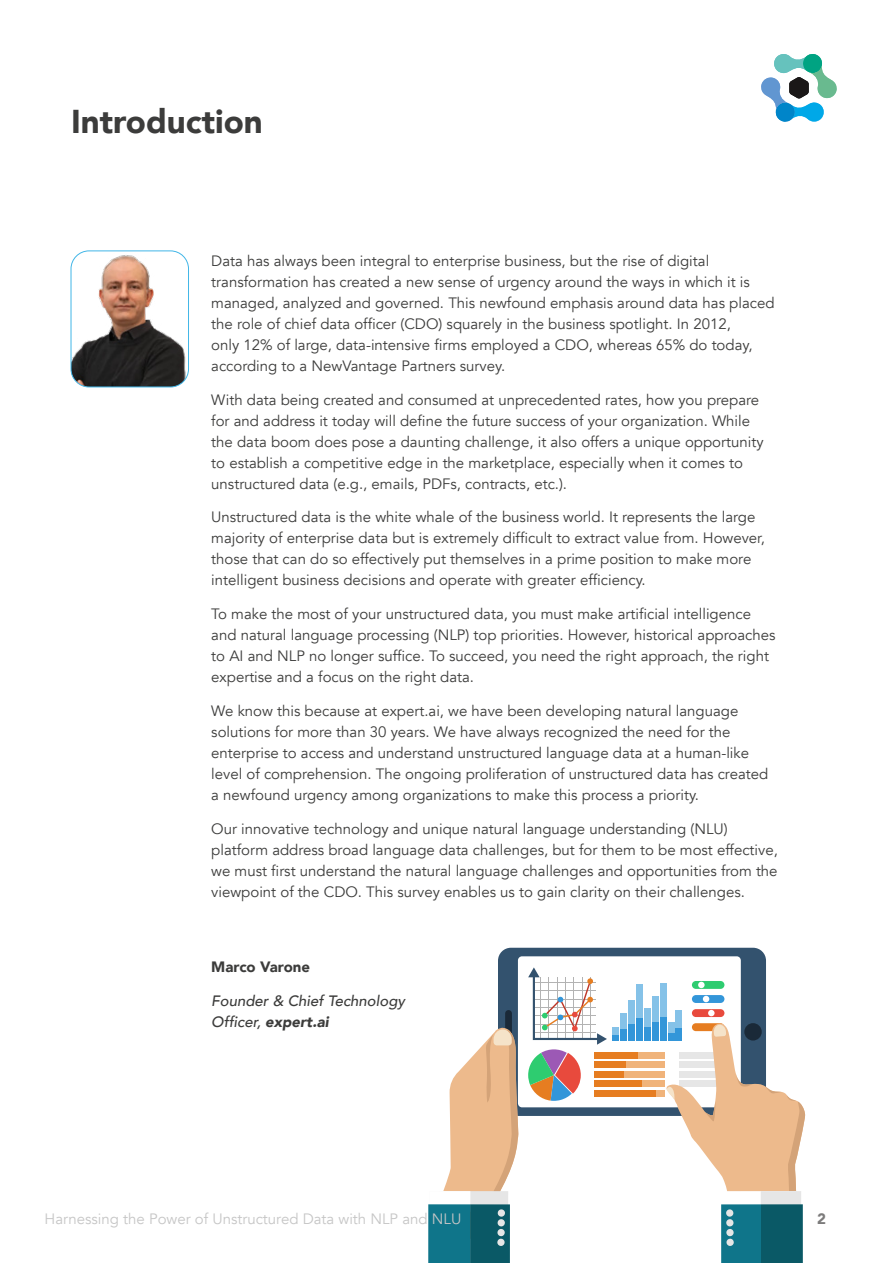
<style>
.page{position:relative;width:893px;height:1263px;background:#fff}
.page>*{position:absolute;margin:0;border:0;box-sizing:border-box;transform-origin:0 0}
.t1{font:900 33px "Avenir";color:#3c3c3b}
.t2{font:15px/21px "Avenir";color:#3c3c3b}
.t3{font:15px "Avenir";color:#c6c6c6}
.t4{font:italic 500 15px/21px "Avenir";color:#3c3c3b}
.t5{font:900 15px "Avenir";color:#3c3c3b}
.t6{font:900 15px "Avenir";color:#7c7b7b}
.s1{font-weight:900}
</style>
<div class="page">
<svg style="left:761px;top:54px;width:76px;height:68px"></svg>
<div style="left:498px;top:948px;width:268px;height:168px;background:#33526e;border-radius:13px"></div>
<div style="left:518px;top:956px;width:223px;height:151px;background:#fff;border-radius:4px"></div>
<div style="left:505px;top:1010px;width:7px;height:43px;background:#1a2938;border-radius:3px"></div>
<svg style="left:692px;top:1023px;width:32px;height:8px"></svg>
<div style="left:692px;top:1009px;width:32px;height:8px;background:#e84a3d;border-radius:4px"></div>
<div style="left:692px;top:995px;width:32px;height:8px;background:#3396d9;border-radius:4px"></div>
<div style="left:692px;top:981px;width:32px;height:8px;background:#2ecc70;border-radius:4px"></div>
<div style="left:698px;top:982px;width:7px;height:6px;background:#fff;border-radius:50%"></div>
<svg style="left:703px;top:996px;width:6px;height:6px"></svg>
<div style="left:708px;top:1010px;width:7px;height:6px;background:#fff;border-radius:50%"></div>
<div style="left:594px;top:1052px;width:70px;height:6px;background:#f0b37a"></div>
<div style="left:594px;top:1062px;width:70px;height:6px;background:#f0b37a"></div>
<div style="left:594px;top:1071px;width:70px;height:6px;background:#f0b37a"></div>
<div style="left:594px;top:1081px;width:70px;height:6px;background:#f0b37a"></div>
<div style="left:594px;top:1090px;width:70px;height:6px;background:#f0b37a"></div>
<div style="left:594px;top:1052px;width:43px;height:6px;background:#e67d21"></div>
<div style="left:594px;top:1062px;width:32px;height:6px;background:#e67d21"></div>
<div style="left:594px;top:1071px;width:29px;height:6px;background:#e67d21"></div>
<div style="left:594px;top:1081px;width:48px;height:6px;background:#e67d21"></div>
<div style="left:594px;top:1090px;width:61px;height:6px;background:#e67d21"></div>
<div style="left:613px;top:1027px;width:6px;height:13px;background:#85c2e8"></div>
<div style="left:621px;top:1013px;width:6px;height:27px;background:#85c2e8"></div>
<div style="left:629px;top:1000px;width:6px;height:40px;background:#85c2e8"></div>
<div style="left:636px;top:984px;width:7px;height:56px;background:#85c2e8"></div>
<div style="left:644px;top:1008px;width:6px;height:32px;background:#85c2e8"></div>
<div style="left:652px;top:996px;width:6px;height:44px;background:#85c2e8"></div>
<div style="left:660px;top:983px;width:6px;height:57px;background:#85c2e8"></div>
<div style="left:668px;top:1022px;width:6px;height:18px;background:#85c2e8"></div>
<div style="left:676px;top:1010px;width:6px;height:30px;background:#85c2e8"></div>
<svg style="left:613px;top:1035px;width:6px;height:5px"></svg>
<div style="left:621px;top:1029px;width:6px;height:11px;background:#3396d9"></div>
<div style="left:629px;top:1024px;width:6px;height:16px;background:#3396d9"></div>
<div style="left:636px;top:1017px;width:7px;height:23px;background:#3396d9"></div>
<div style="left:644px;top:1027px;width:6px;height:13px;background:#3396d9"></div>
<div style="left:652px;top:1022px;width:6px;height:18px;background:#3396d9"></div>
<div style="left:660px;top:1017px;width:6px;height:23px;background:#3396d9"></div>
<svg style="left:528px;top:967px;width:79px;height:134px"></svg>
<svg style="left:428px;top:1027px;width:91px;height:236px"></svg>
<svg style="left:497px;top:1209px;width:8px;height:8px"></svg>
<svg style="left:497px;top:1219px;width:8px;height:8px"></svg>
<svg style="left:497px;top:1228px;width:8px;height:8px"></svg>
<svg style="left:497px;top:1238px;width:8px;height:8px"></svg>
<svg style="left:666px;top:1024px;width:139px;height:239px"></svg>
<div style="left:726px;top:1209px;width:8px;height:8px;background:#e6e6e6;border-radius:3px"></div>
<div style="left:726px;top:1219px;width:8px;height:8px;background:#e6e6e6;border-radius:3px"></div>
<svg style="left:726px;top:1228px;width:8px;height:8px"></svg>
<svg style="left:726px;top:1238px;width:8px;height:8px"></svg>
<img style="left:71px;top:252px;width:118px;height:135px">
<div style="left:71px;top:250px;width:118px;height:137px;border:1px solid #42b6e7;border-radius:18px"></div>
<h1 class="t1" style="left:71px;top:93px;width:193px">Introduction</h1>
<p class="t2" style="left:211px;top:250px;width:565px">Data has always been integral to enterprise business, but the rise of digital transformation has created a new sense of urgency around the ways in which it is managed, analyzed and governed. This newfound emphasis around data has placed the role of chief data officer (CDO) squarely in the business spotlight. In 2012,<br>only 12% of large, data-intensive firms employed a CDO, whereas 65% do today, according to a NewVantage Partners survey.</p>
<p class="t2" style="left:211px;top:389px;width:554px">With data being created and consumed at unprecedented rates, how you prepare for and address it today will define the future success of your organization. While the data boom does pose a daunting challenge, it also offers a unique opportunity to establish a competitive edge in the marketplace, especially when it comes to unstructured data (e.g., emails, PDFs, contracts, etc.).</p>
<p class="t2" style="left:211px;top:507px;width:555px">Unstructured data is the white whale of the business world. It represents the large majority of enterprise data but is extremely difficult to extract value from. However, those that can do so effectively put themselves in a prime position to make more intelligent business decisions and operate with greater efficiency.</p>
<p class="t2" style="left:211px;top:604px;width:566px">To make the most of your unstructured data, you must make artificial intelligence and natural language processing (NLP) top priorities. However, historical approaches to AI and NLP no longer suffice. To succeed, you need the right approach, the right expertise and a focus on the right data.</p>
<p class="t2" style="left:211px;top:700px;width:558px">We know this because at expert.ai, we have been developing natural language solutions for more than 30 years. We have always recognized the need for the enterprise to access and understand unstructured language data at a human-like level of comprehension. The ongoing proliferation of unstructured data has created a newfound urgency among organizations to make this process a priority.</p>
<p class="t2" style="left:211px;top:818px;width:568px">Our innovative technology and unique natural language understanding (NLU) platform address broad language data challenges, but for them to be most effective, we must first understand the natural language challenges and opportunities from the viewpoint of the CDO. This survey enables us to gain clarity on their challenges.</p>
<p class="t5" style="left:211px;top:954px;width:100px">Marco Varone</p>
<p class="t4" style="left:211px;top:991px;width:195px">Founder &amp; Chief Technology<br>Officer, <span class="s1">expert.ai</span></p>
<p class="t3" style="left:45px;top:1210px;width:418px">Harnessing the Power of Unstructured Data with NLP and NLU</p>
<p class="t6" style="left:817px;top:1206px;width:10px">2</p>
</div>
